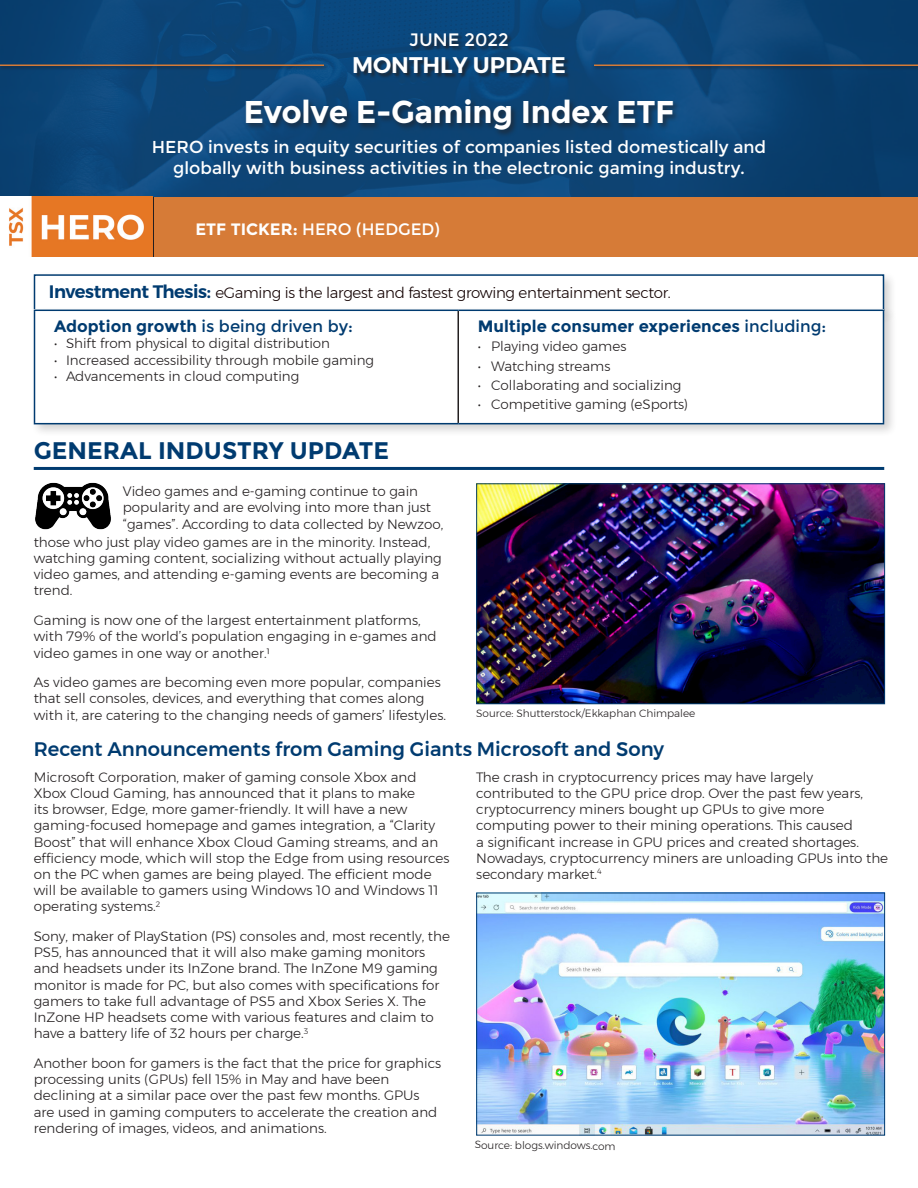
<style>
.page{position:relative;width:918px;height:1188px;background:#fff}
.page>*{position:absolute;margin:0;border:0;box-sizing:border-box;transform-origin:0 0}
.t1{font:700 31.5px "Montserrat";letter-spacing:-.01em;color:#fff}
.t2{font:700 24px "Montserrat";color:#003b70}
.t3{font:600 22.5px "Montserrat";color:#fff}
.subheader{font:500 19.5px "Montserrat";color:#003b70}
.t4{font:18px "Montserrat";color:#fff}
.t5{font:17.25px/20.7px "Montserrat";color:#fff;text-align:center}
.t6{font:700 16.5px "Montserrat";color:#003b70}
.t7{font:16.5px "Montserrat";color:#003b70}
.t8{font:16.5px "Montserrat";color:#fff}
.t9{font:300 15px "Montserrat";letter-spacing:-.02em;color:#120000}
.copy{font:300 13.5px/16.2px "Montserrat";color:#231f20}
.disclaimer{font:300 10.5px "Montserrat";color:#231f20}
.s1{font-weight:700}
.s2{font-weight:600;font-size:18px;color:#003b70}
.s3{font-weight:400}
</style>
<div class="page">
<svg style="left:0;top:0;width:918px;height:197px;background:#0c4476"></svg>
<div style="left:244px;top:98px;width:437px;height:40px;background:#231f20;opacity:.65"></div>
<img style="left:8px;top:197px;width:144px;height:59px">
<div style="left:155px;top:197px;width:763px;height:59px;background:#d67b37"></div>
<div style="left:30px;top:271px;width:867px;height:53px;background:#231f20;opacity:.2"></div>
<div style="left:34px;top:275px;width:850px;height:35px;background:#fff"></div>
<div style="left:34px;top:274px;width:850px;height:37px;border:2px solid #003b70"></div>
<div style="left:30px;top:306px;width:867px;height:131px;background:#231f20;opacity:.2"></div>
<div style="left:34px;top:310px;width:850px;height:114px;background:#fff"></div>
<hr style="left:458px;top:311px;width:1px;height:112px;background:#231f20">
<hr style="left:34px;top:310px;width:424px;height:1px;background:#003b70">
<hr style="left:34px;top:311px;width:1px;height:112px;background:#003b70">
<hr style="left:458px;top:310px;width:426px;height:1px;background:#003b70">
<hr style="left:883px;top:311px;width:1px;height:112px;background:#003b70">
<hr style="left:34px;top:423px;width:424px;height:1px;background:#003b70">
<hr style="left:458px;top:423px;width:426px;height:1px;background:#003b70">
<div style="left:354px;top:33px;width:217px;height:46px;background:#231f20;opacity:.75"></div>
<div style="left:0;top:63px;width:328px;height:7px;background:#231f20;opacity:.75"></div>
<hr style="left:0;top:64px;width:324px;height:2px;background:#d67b37">
<div style="left:592px;top:63px;width:326px;height:7px;background:#231f20;opacity:.75"></div>
<hr style="left:594px;top:65px;width:324px;height:1px;background:#d67b37">
<img style="left:478px;top:485px;width:405px;height:217px">
<div style="left:476px;top:483px;width:409px;height:221px;border:1px solid #003b70"></div>
<hr style="left:34px;top:467px;width:850px;height:3px;background:#003b70">
<img style="left:35px;top:482px;width:76px;height:48px">
<img style="left:478px;top:895px;width:405px;height:239px">
<div style="left:476px;top:893px;width:409px;height:243px;border:1px solid #003b70"></div>
<h3 class="t4" style="left:409px;top:29px;width:101px">JUNE 2022</h3>
<h3 class="t3" style="left:352px;top:47px;width:215px">MONTHLY UPDATE</h3>
<h1 class="t1" style="left:243px;top:94px;width:433px">Evolve E-Gaming Index ETF</h1>
<p class="t5" style="left:152px;top:137px;width:616px">HERO invests in equity securities of companies listed domestically and globally with business activities in the electronic gaming industry.</p>
<p class="t8" style="left:195px;top:219px;width:246px"><span class="s1">ETF TICKER:</span> HERO (HEDGED)</p>
<p class="t9" style="left:49px;top:281px;width:624px"><span class="s2">Investment Thesis:</span> eGaming is the largest and fastest growing entertainment sector.</p>
<p class="t7" style="left:54px;top:317px;width:300px"><span class="s1">Adoption growth</span> is being driven by:</p>
<p class="copy" style="left:54px;top:335px;width:278px">• Shift from physical to digital distribution</p>
<p class="copy" style="left:54px;top:352px;width:322px">• Increased accessibility through mobile gaming</p>
<p class="copy" style="left:54px;top:368px;width:247px">• Advancements in cloud computing</p>
<p class="t6" style="left:478px;top:317px;width:350px">Multiple consumer experiences <span class="s3">including:</span></p>
<p class="copy" style="left:478px;top:338px;width:150px">• Playing video games</p>
<p class="copy" style="left:478px;top:358px;width:134px">• Watching streams</p>
<p class="copy" style="left:478px;top:377px;width:205px">• Collaborating and socializing</p>
<p class="copy" style="left:478px;top:396px;width:212px">• Competitive gaming (eSports)</p>
<p class="t2" style="left:34px;top:436px;width:357px">GENERAL INDUSTRY UPDATE</p>
<p class="copy" style="left:123px;top:483px;width:322px">Video games and e-gaming continue to gain popularity and are evolving into more than just “games”. According to data collected by Newzoo,</p>
<p class="copy" style="left:34px;top:534px;width:410px">those who just play video games are in the minority. Instead, watching gaming content, socializing without actually playing video games, and attending e-gaming events are becoming a trend.</p>
<p class="copy" style="left:34px;top:612px;width:404px">Gaming is now one of the largest entertainment platforms, with 79% of the world’s population engaging in e-games and video games in one way or another.1</p>
<p class="copy" style="left:34px;top:674px;width:414px">As video games are becoming even more popular, companies that sell consoles, devices, and everything that comes along with it, are catering to the changing needs of gamers’ lifestyles.</p>
<p class="disclaimer" style="left:476px;top:706px;width:221px">Source: Shutterstock/Ekkaphan Chimpalee</p>
<p class="subheader" style="left:34px;top:734px;width:632px">Recent Announcements from Gaming Giants Microsoft and Sony</p>
<p class="copy" style="left:34px;top:769px;width:417px">Microsoft Corporation, maker of gaming console Xbox and Xbox Cloud Gaming, has announced that it plans to make<br>its browser, Edge, more gamer-friendly. It will have a new gaming-focused homepage and games integration, a “Clarity Boost” that will enhance Xbox Cloud Gaming streams, and an efficiency mode, which will stop the Edge from using resources on the PC when games are being played. The efficient mode will be available to gamers using Windows 10 and Windows 11 operating systems.<sup>2</sup></p>
<p class="copy" style="left:34px;top:928px;width:418px">Sony, maker of PlayStation (PS) consoles and, most recently, the PS5, has announced that it will also make gaming monitors and headsets under its InZone brand. The InZone M9 gaming monitor is made for PC, but also comes with specifications for gamers to take full advantage of PS5 and Xbox Series X. The InZone HP headsets come with various features and claim to have a battery life of 32 hours per charge.<sup>3</sup></p>
<p class="copy" style="left:34px;top:1055px;width:409px">Another boon for gamers is the fact that the price for graphics processing units (GPUs) fell 15% in May and have been declining at a similar pace over the past few months. GPUs are used in gaming computers to accelerate the creation and rendering of images, videos, and animations.</p>
<p class="copy" style="left:476px;top:769px;width:413px">The crash in cryptocurrency prices may have largely contributed to the GPU price drop. Over the past few years, cryptocurrency miners bought up GPUs to give more computing power to their mining operations. This caused<br>a significant increase in GPU prices and created shortages.<br>Nowadays, cryptocurrency miners are unloading GPUs into the secondary market.<sup>4</sup></p>
<p class="disclaimer" style="left:475px;top:1136px;width:142px;rotate:1deg">Source: blogs.windows.com</p>
</div>
